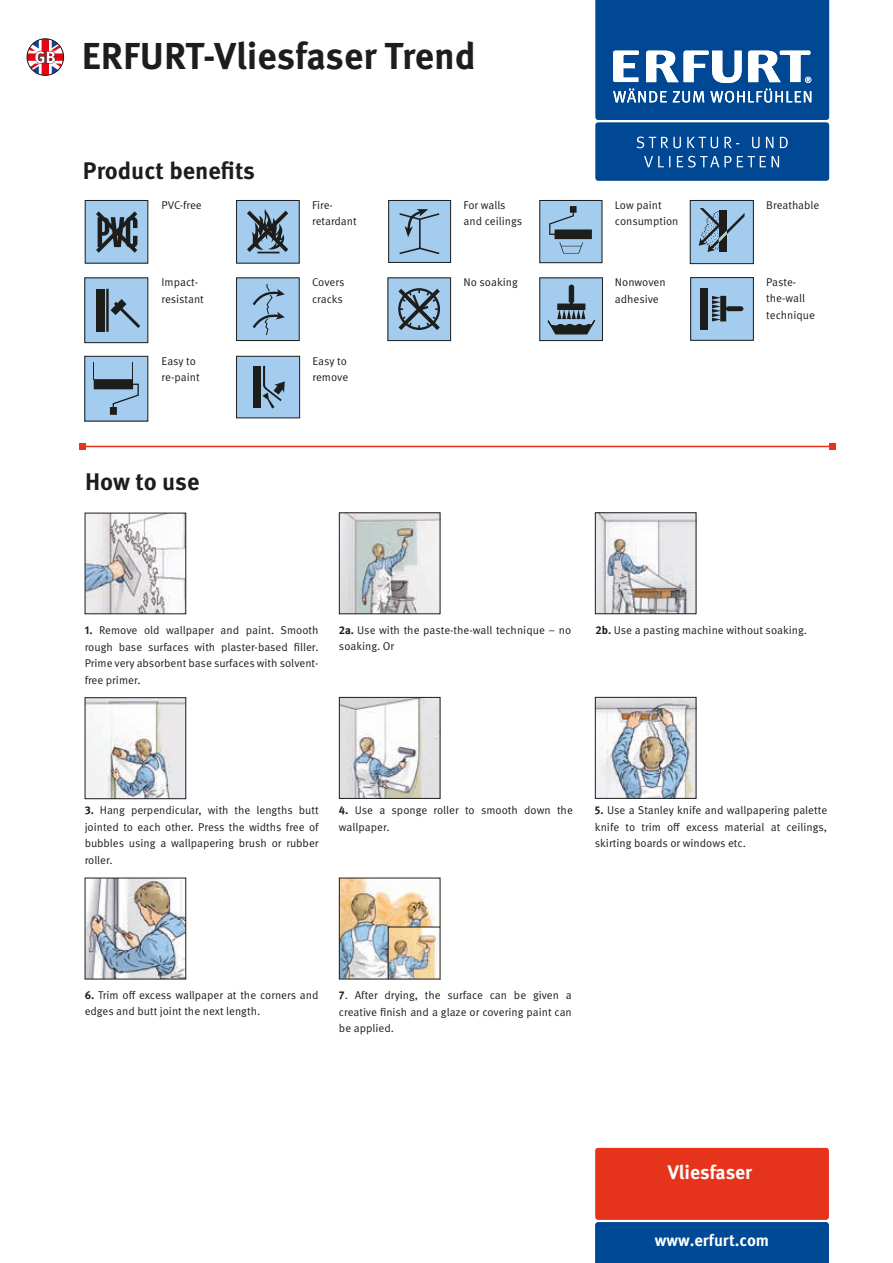
<style>
.page{position:relative;width:893px;height:1263px;background:#fff}
.page>*{position:absolute;margin:0;border:0;box-sizing:border-box;transform-origin:0 0}
.t1{font:700 37.5px "Meta Pro";color:#1d1d1b}
.t2{font:700 24px "Meta Pro";color:#1d1d1b}
.t3{font:700 19.5px "Meta Pro";color:#fff}
.t4{font:700 16.5px "Meta Pro";color:#fff}
.t5{font:11.25px/16.5px "Meta Pro";color:#1d1d1b}
.s1{font-weight:700}
</style>
<div class="page">
<div style="left:691px;top:278px;width:62px;height:62px;background:#a3ccee"></div>
<svg style="left:712px;top:296px;width:31px;height:25px"></svg>
<div style="left:700px;top:288px;width:8px;height:41px;background:#1d1d1b"></div>
<div style="left:690px;top:277px;width:63px;height:63px;border:1px solid #1d1d1b"></div>
<svg style="left:238px;top:358px;width:60px;height:58px;background:#8db0cc"></svg>
<div style="left:236px;top:356px;width:64px;height:62px;border:1px solid #1d1d1b"></div>
<hr style="left:82px;top:446px;width:750px;height:1px;background:#e6341c">
<svg style="left:79px;top:443px;width:6px;height:6px"></svg>
<svg style="left:829px;top:443px;width:6px;height:6px"></svg>
<svg style="left:595px;top:1148px;width:234px;height:115px;background:#94404b"></svg>
<div style="left:85px;top:201px;width:63px;height:62px;background:#a3ccee"></div>
<svg style="left:96px;top:211px;width:41px;height:42px"></svg>
<div style="left:237px;top:200px;width:62px;height:63px;background:#a3ccee"></div>
<svg style="left:247px;top:209px;width:41px;height:44px"></svg>
<div style="left:236px;top:200px;width:63px;height:63px;border:1px solid #1d1d1b"></div>
<svg style="left:390px;top:202px;width:59px;height:59px;background:#97bddc"></svg>
<div style="left:388px;top:200px;width:63px;height:63px;border:1px solid #1d1d1b"></div>
<svg style="left:542px;top:202px;width:58px;height:59px;background:#8fb2cf"></svg>
<div style="left:540px;top:200px;width:62px;height:63px;border:1px solid #1d1d1b"></div>
<div style="left:690px;top:200px;width:63px;height:63px;background:#a3ccee"></div>
<svg style="left:699px;top:208px;width:45px;height:44px"></svg>
<div style="left:690px;top:200px;width:63px;height:64px;border:1px solid #1d1d1b"></div>
<svg style="left:87px;top:280px;width:59px;height:61px;background:#89aac6"></svg>
<svg style="left:238px;top:280px;width:59px;height:59px;background:#99c0df"></svg>
<div style="left:236px;top:278px;width:63px;height:63px;border:1px solid #1d1d1b"></div>
<div style="left:388px;top:278px;width:63px;height:63px;background:#a3ccee"></div>
<div style="left:398px;top:288px;width:42px;height:42px;border:2px solid #1d1d1b;border-radius:50%"></div>
<svg style="left:398px;top:289px;width:42px;height:41px"></svg>
<div style="left:388px;top:278px;width:63px;height:63px;border:1px solid #1d1d1b"></div>
<div style="left:540px;top:278px;width:62px;height:63px;background:#a3ccee"></div>
<svg style="left:547px;top:284px;width:48px;height:51px"></svg>
<div style="left:540px;top:278px;width:63px;height:63px;border:1px solid #1d1d1b"></div>
<img style="left:87px;top:515px;width:97px;height:97px">
<img style="left:597px;top:514px;width:97px;height:98px">
<div style="left:595px;top:512px;width:101px;height:102px;border:1px solid #1d1d1b"></div>
<img style="left:341px;top:514px;width:97px;height:98px">
<div style="left:339px;top:512px;width:101px;height:102px;border:1px solid #1d1d1b"></div>
<img style="left:87px;top:699px;width:97px;height:98px">
<div style="left:85px;top:697px;width:101px;height:102px;border:1px solid #1d1d1b"></div>
<img style="left:597px;top:699px;width:97px;height:98px">
<div style="left:595px;top:697px;width:101px;height:102px;border:1px solid #1d1d1b"></div>
<img style="left:341px;top:699px;width:97px;height:98px">
<div style="left:339px;top:697px;width:101px;height:102px;border:1px solid #1d1d1b"></div>
<img style="left:87px;top:880px;width:97px;height:97px">
<img style="left:341px;top:880px;width:97px;height:97px">
<img style="left:390px;top:929px;width:48px;height:48px">
<svg style="left:595px;top:0;width:234px;height:120px;background:#2864a4"></svg>
<div style="left:595px;top:122px;width:234px;height:59px;background:#004894;border-radius:3px"></div>
<svg style="left:644px;top:156px;width:135px;height:12px"></svg>
<svg style="left:637px;top:137px;width:151px;height:11px"></svg>
<svg style="left:87px;top:358px;width:59px;height:61px;background:#8eb1cd"></svg>
<div style="left:27px;top:39px;width:37px;height:37px;border:1px solid #1d1d1b;border-radius:50%"></div>
<svg style="left:27px;top:39px;width:37px;height:36px"></svg>
<h3 class="t4" style="left:35px;top:44px;width:22px">GB</h3>
<h1 class="t1" style="left:82px;top:27px;width:395px">ERFURT-Vliesfaser Trend</h1>
<h2 class="t2" style="left:83px;top:152px;width:174px">Product benefits</h2>
<p class="t5" style="left:162px;top:196px;width:42px">PVC-free</p>
<p class="t5" style="left:463px;top:196px;width:60px">For walls and ceilings</p>
<p class="t5" style="left:312px;top:196px;width:46px">Fire&shy;retardant</p>
<p class="t5" style="left:615px;top:196px;width:48px">Low paint</p>
<p class="t5" style="left:766px;top:196px;width:55px">Breathable</p>
<p class="t5" style="left:615px;top:212px;width:65px">consumption</p>
<p class="t5" style="left:162px;top:273px;width:44px">Impact&shy;resistant</p>
<p class="t5" style="left:162px;top:352px;width:40px">Easy to re-paint</p>
<h2 class="t2" style="left:85px;top:463px;width:116px">How to use</h2>
<p class="t5" style="left:312px;top:273px;width:34px">Covers cracks</p>
<p class="t5" style="left:463px;top:273px;width:56px">No soaking</p>
<p class="t5" style="left:615px;top:273px;width:52px">Nonwoven adhesive</p>
<p class="t5" style="left:312px;top:352px;width:37px">Easy to remove</p>
<p class="t5" style="left:766px;top:273px;width:50px">Paste&shy;the-wall technique</p>
<p class="t5" style="left:85px;top:621px;width:235px;text-align:justify"><span class="s1">1.</span> Remove old wallpaper and paint. Smooth rough base surfaces with plaster-based filler.<br>Prime very absorbent base surfaces with solvent&shy;free primer.</p>
<p class="t5" style="left:339px;top:621px;width:234px"><span class="s1">2a.</span> Use with the paste-the-wall technique – no</p>
<p class="t5" style="left:595px;top:621px;width:213px"><span class="s1">2b.</span> Use a pasting machine without soaking.</p>
<p class="t5" style="left:339px;top:637px;width:57px">soaking. Or</p>
<p class="t5" style="left:85px;top:801px;width:235px;text-align:justify"><span class="s1">3.</span> Hang perpendicular, with the lengths butt jointed to each other. Press the widths free of bubbles using a wallpapering brush or rubber roller.</p>
<p class="t5" style="left:595px;top:801px;width:234px;text-align:justify"><span class="s1">5.</span> Use a Stanley knife and wallpapering palette knife to trim off excess material at ceilings, skirting boards or windows etc.</p>
<p class="t5" style="left:339px;top:801px;width:235px"><span class="s1">4.</span> Use a sponge roller to smooth down the wallpaper.</p>
<p class="t5" style="left:85px;top:986px;width:235px"><span class="s1">6.</span> Trim off excess wallpaper at the corners and edges and butt joint the next length.</p>
<p class="t5" style="left:339px;top:986px;width:234px;text-align:justify"><span class="s1">7</span>. After drying, the surface can be given a creative finish and a glaze or covering paint can be applied.</p>
<h3 class="t3" style="left:668px;top:1157px;width:86px">Vliesfaser</h3>
<h3 class="t4" style="left:655px;top:1227px;width:116px">www.erfurt.com</h3>
</div>
